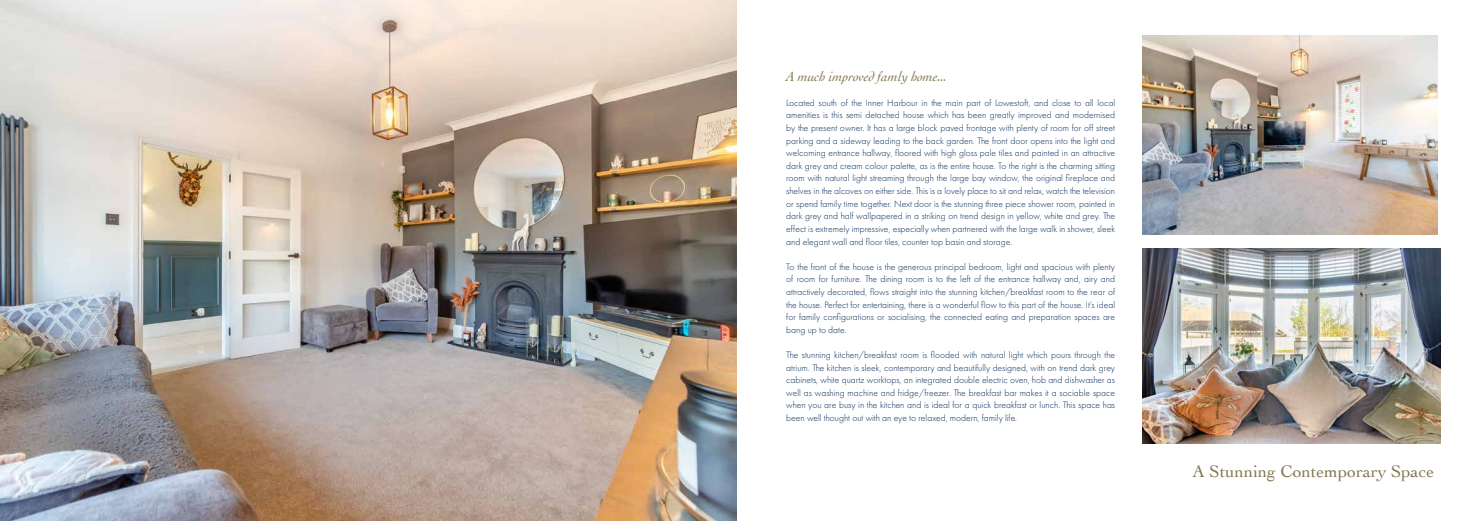
<style>
.page{position:relative;width:1474px;height:521px;background:#fff}
.page>*{position:absolute;margin:0;border:0;box-sizing:border-box;transform-origin:0 0}
.t1{font:17.5px "Cochin";color:#85764f}
.t2{font:italic 14px "Cochin";color:#85764f}
.t3{font:300 9.62px/12.6px "Futura PT";color:#002856;text-align:justify}
</style>
<div class="page">
<img style="left:1142px;top:249px;width:298px;height:195px">
<img style="left:0;top:0;width:737px;height:521px">
<img style="left:1142px;top:35px;width:295px;height:199px">
<h2 class="t2" style="left:786px;top:67px;width:162px">A much improved famly home...</h2>
<p class="t3" style="left:786px;top:96px;width:330px">Located south of the Inner Harbour in the main part of Lowestoft, and close to all local amenities is this semi detached house which has been greatly improved and modernised by the present owner. It has a large block paved frontage with plenty of room for off street parking and a sideway leading to the back garden. The front door opens into the light and welcoming entrance hallway, floored with high gloss pale tiles and painted in an attractive dark grey and cream colour palette, as is the entire house. To the right is the charming sitting room with natural light streaming through the large bay window, the original fireplace and shelves in the alcoves on either side. This is a lovely place to sit and relax, watch the television or spend family time together. Next door is the stunning three piece shower room, painted in dark grey and half wallpapered in a striking on trend design in yellow, white and grey. The effect is extremely impressive, especially when partnered with the large walk in shower, sleek and elegant wall and floor tiles, counter top basin and storage.</p>
<p class="t3" style="left:786px;top:260px;width:330px">To the front of the house is the generous principal bedroom, light and spacious with plenty of room for furniture. The dining room is to the left of the entrance hallway and, airy and attractively decorated, flows straight into the stunning kitchen/breakfast room to the rear of the house. Perfect for entertaining, there is a wonderful flow to this part of the house. It’s ideal for family configurations or socialising, the connected eating and preparation spaces are bang up to date.</p>
<p class="t3" style="left:786px;top:348px;width:330px">The stunning kitchen/breakfast room is flooded with natural light which pours through the atrium. The kitchen is sleek, contemporary and beautifully designed, with on trend dark grey cabinets, white quartz worktops, an integrated double electric oven, hob and dishwasher as well as washing machine and fridge/freezer. The breakfast bar makes it a sociable space when you are busy in the kitchen and is ideal for a quick breakfast or lunch. This space has been well thought out with an eye to relaxed, modern, family life.</p>
<h1 class="t1" style="left:1192px;top:459px;width:243px">A Stunning Contemporary Space</h1>
</div>
